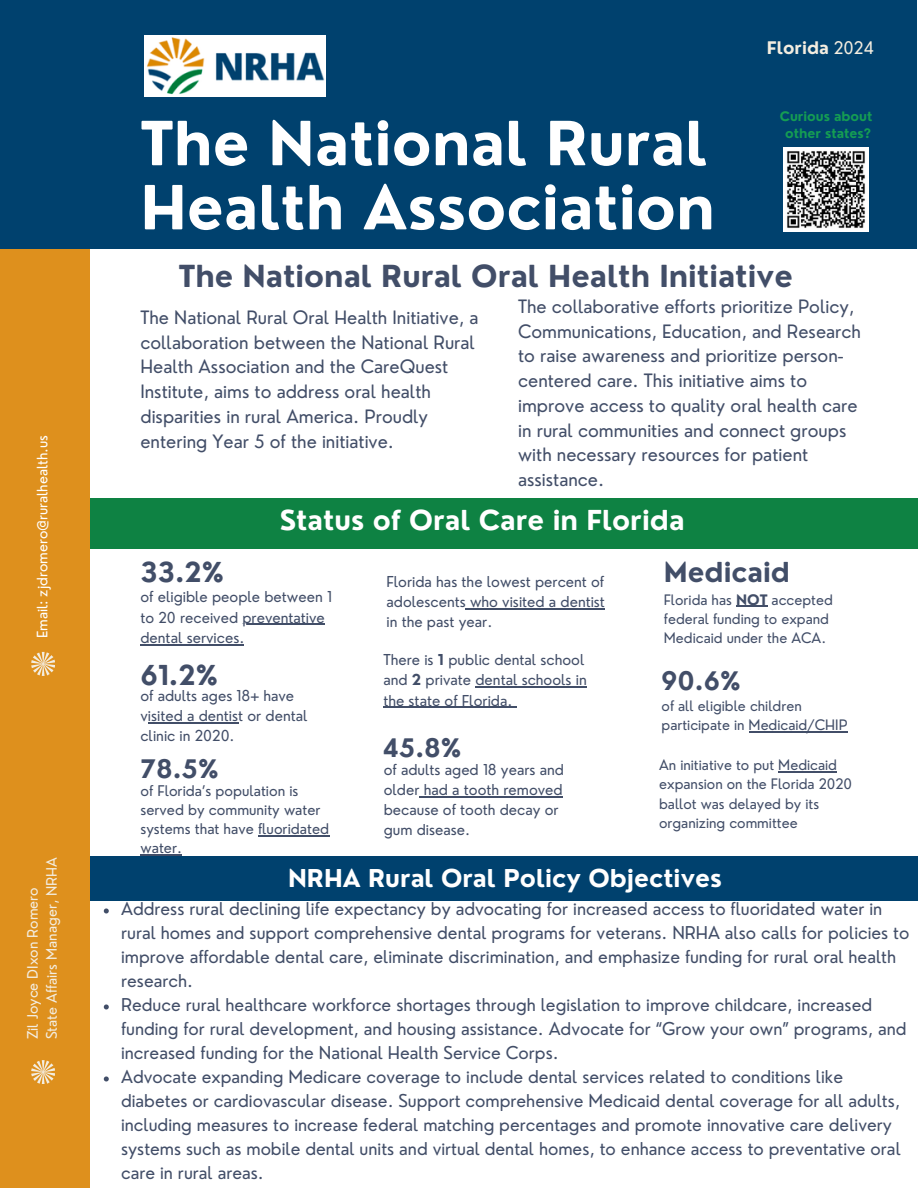
<style>
.page{position:relative;width:918px;height:1188px;background:#fff}
.page>*{position:absolute;margin:0;border:0;box-sizing:border-box;transform-origin:0 0}
.t1{font:700 59.25px/64.2px "Nourd";color:#fff}
.t2{font:700 29.7px "Nourd";color:#424e68}
.t3{font:700 26.85px "Nourd";color:#fff}
.t4{font:700 26.85px "Nourd";color:#424e68}
.t5{font:700 24.9px "Nourd";color:#424e68}
.t6{font:700 24px "Nourd";color:#fff}
.t7{font:18px/24.8px "Nourd";color:#424e68}
.t8{font:17.25px/24px "Nourd";color:#424e68}
.t9{font:700 16.95px "Nourd";color:#f3ede0}
.t10{font:14.7px/20.2px "Nourd";color:#424e68}
.t11{font:14.4px/19.2px "Nourd";color:#424e68}
.t12{font:14.1px/19.2px "Nourd";color:#424e68}
.t13{font:14.1px/19px "Nourd";color:#f3ede0}
.t14{font:14.1px "Nourd";color:#fff}
.t15{font:700 12.75px "Nourd";color:#159d53}
.s1{font-weight:400}
.s2{font-weight:700}
</style>
<div class="page">
<div style="left:89px;top:856px;width:829px;height:45px;background:#00416e"></div>
<div style="left:89px;top:498px;width:829px;height:51px;background:#0e8243"></div>
<div style="left:0;top:708px;width:89px;height:480px;background:#de901d"></div>
<div style="left:0;top:0;width:916px;height:249px;background:#00416e"></div>
<div style="left:0;top:249px;width:89px;height:458px;background:#de901d"></div>
<svg style="left:31px;top:1060px;width:24px;height:24px"></svg>
<img style="left:784px;top:147px;width:84px;height:85px">
<img style="left:144px;top:36px;width:181px;height:60px">
<svg style="left:31px;top:652px;width:24px;height:24px"></svg>
<hr style="left:242px;top:624px;width:83px;height:1px;background:#424e68">
<hr style="left:140px;top:644px;width:104px;height:1px;background:#424e68">
<hr style="left:148px;top:722px;width:90px;height:1px;background:#424e68">
<hr style="left:420px;top:796px;width:143px;height:1px;background:#424e68">
<hr style="left:466px;top:608px;width:139px;height:1px;background:#424e68">
<hr style="left:736px;top:606px;width:32px;height:1px;background:#424e68">
<hr style="left:258px;top:835px;width:71px;height:1px;background:#424e68">
<hr style="left:140px;top:854px;width:42px;height:2px;background:#424e68">
<hr style="left:749px;top:731px;width:99px;height:1px;background:#424e68">
<svg style="left:104px;top:908px;width:5px;height:5px"></svg>
<svg style="left:104px;top:1004px;width:5px;height:5px"></svg>
<svg style="left:104px;top:1076px;width:5px;height:5px"></svg>
<hr style="left:475px;top:686px;width:112px;height:2px;background:#424e68">
<hr style="left:383px;top:707px;width:129px;height:1px;background:#424e68">
<hr style="left:778px;top:771px;width:59px;height:2px;background:#424e68">
<p class="t14" style="left:33px;top:638px;width:205px;rotate:-90deg">Email: zjdromero@ruralhealth.us</p>
<h5 class="t13" style="left:23px;top:1039px;width:184px;rotate:-90deg">Zil Joyce DIxon Romero<br>State Affairs Manager, NRHA</h5>
<h5 class="t1" style="left:140px;top:111px;width:576px">The National Rural<br>Health Association</h5>
<p class="t9" style="left:767px;top:37px;width:109px">Florida <span class="s1">2024</span></p>
<h3 class="t15" style="left:780px;top:108px;width:94px">Curious about</h3>
<h5 class="t15" style="left:785px;top:125px;width:87px">other states?</h5>
<p class="t2" style="left:179px;top:257px;width:616px">The National Rural Oral Health Initiative</p>
<p class="t7" style="left:140px;top:305px;width:340px">The National Rural Oral Health Initiative, a collaboration between the National Rural Health Association and the CareQuest Institute, aims to address oral health disparities in rural America. Proudly entering Year 5 of the initiative.</p>
<h5 class="t7" style="left:518px;top:294px;width:344px">The collaborative efforts prioritize Policy, Communications, Education, and Research to raise awareness and prioritize person&shy;centered care. This initiative aims to improve access to quality oral health care in rural communities and connect groups with necessary resources for patient assistance.</h5>
<h2 class="t3" style="left:280px;top:503px;width:406px">Status of Oral Care in Florida</h2>
<h4 class="t4" style="left:140px;top:556px;width:85px">33.2%</h4>
<h2 class="t10" style="left:140px;top:587px;width:193px">of eligible people between 1 to 20 received preventative</h2>
<h4 class="t10" style="left:140px;top:627px;width:105px">dental services.</h4>
<h1 class="t4" style="left:140px;top:658px;width:79px">61.2%</h1>
<h2 class="t10" style="left:140px;top:685px;width:169px">of adults ages 18+ have visited a dentist or dental clinic in 2020.</h2>
<p class="t5" style="left:140px;top:753px;width:80px">78.5%</p>
<h5 class="t11" style="left:140px;top:781px;width:190px">of Florida’s population is served by community water systems that have fluoridated water.</h5>
<h5 class="t10" style="left:387px;top:571px;width:220px;text-align:justify">Florida has the lowest percent of adolescents who visited a dentist in the past year.</h5>
<h5 class="t10" style="left:383px;top:649px;width:205px">There is <span class="s2">1</span> public dental school and <span class="s2">2</span> private dental schools in the state of Florida.</h5>
<h2 class="t5" style="left:383px;top:732px;width:80px">45.8%</h2>
<h5 class="t10" style="left:384px;top:759px;width:182px">of adults aged 18 years and older had a tooth removed because of tooth decay or gum disease.</h5>
<h5 class="t4" style="left:664px;top:556px;width:128px">Medicaid</h5>
<h5 class="t12" style="left:664px;top:590px;width:170px">Florida has <span class="s2">NOT</span> accepted federal funding to expand<br>Medicaid under the ACA.</h5>
<p class="t5" style="left:662px;top:666px;width:81px">90.6%</p>
<h2 class="t12" style="left:662px;top:696px;width:187px">of all eligible children participate in Medicaid/CHIP</h2>
<h3 class="t12" style="left:659px;top:755px;width:195px">An initiative to put Medicaid expansion on the Florida 2020 ballot was delayed by its organizing committee</h3>
<p class="t6" style="left:288px;top:863px;width:435px">NRHA Rural Oral Policy Objectives</p>
<h3 class="t8" style="left:121px;top:897px;width:790px">Address rural declining life expectancy by advocating for increased access to fluoridated water in rural homes and support comprehensive dental programs for veterans. NRHA also calls for policies to improve affordable dental care, eliminate discrimination, and emphasize funding for rural oral health research.</h3>
<h3 class="t8" style="left:121px;top:993px;width:787px">Reduce rural healthcare workforce shortages through legislation to improve childcare, increased funding for rural development, and housing assistance. Advocate for “Grow your own” programs, and increased funding for the National Health Service Corps.</h3>
<h5 class="t8" style="left:121px;top:1065px;width:781px">Advocate expanding Medicare coverage to include dental services related to conditions like diabetes or cardiovascular disease. Support comprehensive Medicaid dental coverage for all adults, including measures to increase federal matching percentages and promote innovative care delivery systems such as mobile dental units and virtual dental homes, to enhance access to preventative oral care in rural areas.</h5>
</div>
